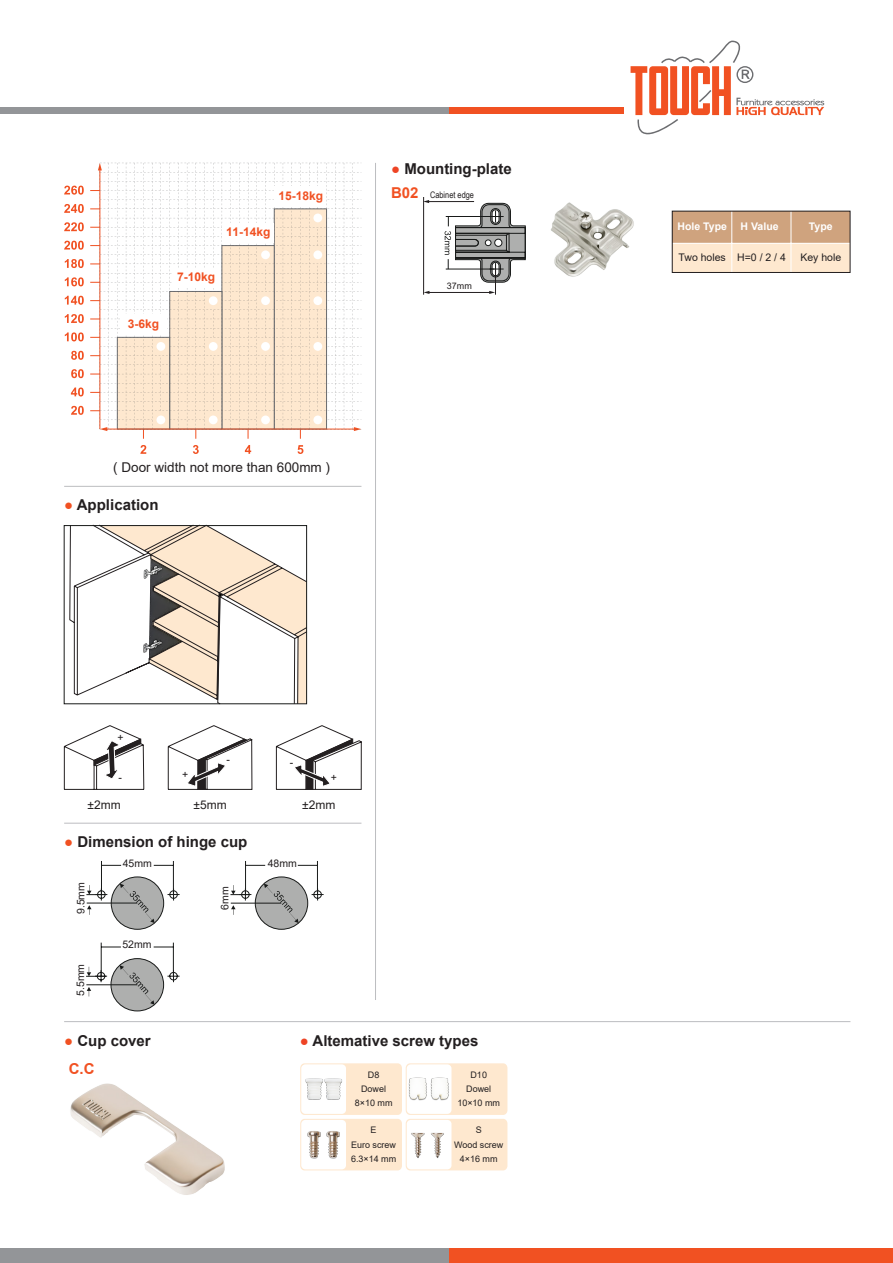
<style>
.page{position:relative;width:893px;height:1263px;background:#fff}
.page>*{position:absolute;margin:0;border:0;box-sizing:border-box;transform-origin:0 0}
.t1{font:700 15px "Arial";color:#231f20}
.t2{font:700 15px "Arial";color:#f15122}
.t3{font:13.5px "Arial";color:#231f20}
.t4{font:700 12px "Arial";color:#f15122}
.t5{font:12px "Arial";color:#231f20}
.t6{font:10.5px "Arial";color:#231f20}
.t7{font:700 10.5px "Arial";color:#fff}
.t8{font:9px "Arial";color:#231f20}
.t9{font:9px "Arial Narrow";color:#231f20}
.s1{color:#f15122}
.s2{color:#ee4425}
</style>
<div class="page">
<svg style="left:631px;top:41px;width:193px;height:94px"></svg>
<div style="left:0;top:108px;width:624px;height:6px;background:#f15122"></div>
<div style="left:0;top:108px;width:448px;height:6px;background:#939598"></div>
<div style="left:2px;top:1248px;width:891px;height:15px;background:#f15122"></div>
<div style="left:0;top:1248px;width:448px;height:15px;background:#939598"></div>
<img style="left:551px;top:202px;width:83px;height:75px">
<svg style="left:71px;top:406px;width:13px;height:9px"></svg>
<svg style="left:140px;top:445px;width:6px;height:9px"></svg>
<svg style="left:193px;top:445px;width:6px;height:9px"></svg>
<svg style="left:245px;top:445px;width:6px;height:9px"></svg>
<svg style="left:298px;top:445px;width:5px;height:9px"></svg>
<svg style="left:71px;top:387px;width:13px;height:9px"></svg>
<svg style="left:71px;top:369px;width:13px;height:9px"></svg>
<svg style="left:71px;top:351px;width:13px;height:9px"></svg>
<svg style="left:65px;top:332px;width:19px;height:9px"></svg>
<svg style="left:65px;top:314px;width:19px;height:9px"></svg>
<svg style="left:65px;top:296px;width:19px;height:9px"></svg>
<svg style="left:65px;top:277px;width:19px;height:9px"></svg>
<svg style="left:65px;top:259px;width:19px;height:9px"></svg>
<svg style="left:64px;top:241px;width:20px;height:9px"></svg>
<svg style="left:64px;top:222px;width:20px;height:9px"></svg>
<svg style="left:64px;top:204px;width:20px;height:9px"></svg>
<svg style="left:64px;top:186px;width:20px;height:9px"></svg>
<svg style="left:90px;top:163px;width:272px;height:276px"></svg>
<div style="left:120px;top:314px;width:47px;height:20px;background:#fff"></div>
<div style="left:172px;top:268px;width:47px;height:20px;background:#fff"></div>
<div style="left:222px;top:223px;width:52px;height:20px;background:#fff"></div>
<div style="left:275px;top:187px;width:51px;height:19px;background:#fff"></div>
<hr style="left:375px;top:163px;width:1px;height:837px;background:#bcbdc0">
<img style="left:70px;top:1083px;width:155px;height:112px">
<div style="left:672px;top:211px;width:178px;height:32px;background:#cfa37e"></div>
<div style="left:672px;top:243px;width:178px;height:29px;background:#fee8cf"></div>
<hr style="left:672px;top:243px;width:178px;height:1px;background:#fff">
<hr style="left:791px;top:211px;width:1px;height:61px;background:#fff">
<hr style="left:731px;top:211px;width:1px;height:61px;background:#fff">
<div style="left:672px;top:211px;width:178px;height:62px;border:1px solid #231f20"></div>
<hr style="left:423px;top:197px;width:1px;height:98px;background:#231f20">
<hr style="left:426px;top:292px;width:64px;height:1px;background:#231f20">
<svg style="left:445px;top:203px;width:81px;height:92px"></svg>
<hr style="left:428px;top:201px;width:46px;height:1px;background:#231f20">
<svg style="left:423px;top:200px;width:6px;height:3px"></svg>
<hr style="left:173px;top:943px;width:1px;height:33px;background:#181a19">
<hr style="left:101px;top:943px;width:1px;height:33px;background:#181a19">
<svg style="left:154px;top:946px;width:19px;height:1px"></svg>
<svg style="left:102px;top:946px;width:19px;height:1px"></svg>
<svg style="left:111px;top:958px;width:53px;height:53px"></svg>
<svg style="left:86px;top:965px;width:94px;height:40px"></svg>
<hr style="left:173px;top:861px;width:1px;height:33px;background:#181a19">
<hr style="left:101px;top:861px;width:1px;height:33px;background:#181a19">
<svg style="left:154px;top:865px;width:19px;height:1px"></svg>
<svg style="left:102px;top:865px;width:19px;height:1px"></svg>
<svg style="left:111px;top:877px;width:53px;height:52px"></svg>
<svg style="left:86px;top:883px;width:94px;height:40px"></svg>
<hr style="left:317px;top:861px;width:1px;height:33px;background:#181a19">
<hr style="left:245px;top:861px;width:1px;height:33px;background:#181a19">
<svg style="left:298px;top:865px;width:19px;height:1px"></svg>
<svg style="left:246px;top:865px;width:19px;height:1px"></svg>
<svg style="left:255px;top:877px;width:53px;height:52px"></svg>
<svg style="left:230px;top:883px;width:94px;height:40px"></svg>
<svg style="left:64px;top:725px;width:80px;height:65px"></svg>
<svg style="left:168px;top:725px;width:84px;height:65px"></svg>
<svg style="left:276px;top:725px;width:86px;height:65px"></svg>
<hr style="left:64px;top:1021px;width:786px;height:1px;background:#bcbdc0">
<hr style="left:64px;top:486px;width:297px;height:1px;background:#bcbdc0">
<hr style="left:64px;top:823px;width:297px;height:1px;background:#bcbdc0">
<div style="left:300px;top:1063px;width:102px;height:52px;background:#fee8cf;border-radius:5px"></div>
<div style="left:301px;top:1064px;width:45px;height:50px;background:#fff;border-radius:4px"></div>
<div style="left:300px;top:1119px;width:102px;height:51px;background:#fee8cf;border-radius:5px"></div>
<div style="left:301px;top:1120px;width:45px;height:49px;background:#fff;border-radius:4px"></div>
<div style="left:406px;top:1063px;width:101px;height:52px;background:#fee8cf;border-radius:5px"></div>
<div style="left:407px;top:1064px;width:44px;height:50px;background:#fff;border-radius:4px"></div>
<div style="left:406px;top:1119px;width:101px;height:51px;background:#fee8cf;border-radius:5px"></div>
<div style="left:407px;top:1120px;width:44px;height:49px;background:#fff;border-radius:4px"></div>
<img style="left:405px;top:1127px;width:20px;height:35px">
<img style="left:431px;top:1127px;width:21px;height:35px">
<img style="left:300px;top:1127px;width:19px;height:35px">
<img style="left:319px;top:1131px;width:21px;height:28px">
<img style="left:300px;top:1071px;width:19px;height:35px">
<img style="left:319px;top:1078px;width:23px;height:22px">
<img style="left:405px;top:1071px;width:22px;height:35px">
<img style="left:430px;top:1071px;width:22px;height:35px">
<svg style="left:64px;top:524px;width:244px;height:181px"></svg>
<div style="left:64px;top:525px;width:243px;height:179px;border:1px solid #181a19"></div>
<p class="t4" style="left:128px;top:315px;width:33px">3-6kg</p>
<p class="t4" style="left:278px;top:187px;width:46px">15-18kg</p>
<p class="t4" style="left:226px;top:223px;width:46px">11-14kg</p>
<p class="t4" style="left:177px;top:268px;width:40px">7-10kg</p>
<p class="t3" style="left:113px;top:458px;width:218px">( Door width not more than 600mm )</p>
<p class="t1" style="left:64px;top:494px;width:96px"><span class="s1">●</span> Application</p>
<p class="t1" style="left:391px;top:158px;width:122px"><span class="s2">●</span> Mounting-plate</p>
<p class="t2" style="left:391px;top:182px;width:29px">B02</p>
<p class="t9" style="left:430px;top:188px;width:45px">Cabinet edge</p>
<p class="t8" style="left:447px;top:280px;width:27px">37mm</p>
<p class="t6" style="left:117px;top:730px;width:8px">+</p>
<p class="t6" style="left:119px;top:770px;width:5px">-</p>
<p class="t6" style="left:182px;top:767px;width:8px">+</p>
<p class="t6" style="left:227px;top:752px;width:5px">-</p>
<p class="t6" style="left:290px;top:755px;width:5px">-</p>
<p class="t6" style="left:331px;top:770px;width:8px">+</p>
<p class="t5" style="left:87px;top:797px;width:35px">±2mm</p>
<p class="t5" style="left:193px;top:797px;width:35px">±5mm</p>
<p class="t5" style="left:302px;top:797px;width:35px">±2mm</p>
<p class="t1" style="left:64px;top:831px;width:185px"><span class="s1">●</span> Dimension of hinge cup</p>
<p class="t6" style="left:123px;top:856px;width:31px">45mm</p>
<p class="t6" style="left:268px;top:856px;width:31px">48mm</p>
<p class="t6" style="left:74px;top:914px;width:34px;rotate:-90deg">9.5mm</p>
<p class="t6" style="left:218px;top:910px;width:25px;rotate:-90deg">6mm</p>
<p class="t6" style="left:73px;top:996px;width:34px;rotate:-90deg">5.5mm</p>
<p class="t6" style="left:122px;top:937px;width:31px">52mm</p>
<p class="t1" style="left:64px;top:1030px;width:88px"><span class="s1">●</span> Cup cover</p>
<p class="t2" style="left:69px;top:1058px;width:27px">C.C</p>
<p class="t1" style="left:300px;top:1030px;width:180px"><span class="s2">●</span> Altemative screw types</p>
<p class="t8" style="left:368px;top:1068px;width:13px">D8</p>
<p class="t8" style="left:470px;top:1068px;width:18px">D10</p>
<p class="t8" style="left:361px;top:1082px;width:27px">Dowel</p>
<p class="t8" style="left:466px;top:1082px;width:27px">Dowel</p>
<p class="t8" style="left:355px;top:1096px;width:39px">8×10 mm</p>
<p class="t8" style="left:457px;top:1096px;width:44px">10×10 mm</p>
<p class="t8" style="left:371px;top:1124px;width:8px">E</p>
<p class="t8" style="left:351px;top:1138px;width:47px">Euro screw</p>
<p class="t8" style="left:476px;top:1124px;width:8px">S</p>
<p class="t8" style="left:454px;top:1138px;width:51px">Wood screw</p>
<p class="t8" style="left:351px;top:1152px;width:47px">6.3×14 mm</p>
<p class="t8" style="left:460px;top:1152px;width:39px">4×16 mm</p>
<p class="t7" style="left:677px;top:219px;width:51px">Hole Type</p>
<p class="t6" style="left:679px;top:250px;width:49px">Two holes</p>
<p class="t7" style="left:741px;top:219px;width:39px">H Value</p>
<p class="t6" style="left:737px;top:250px;width:50px">H=0 / 2 / 4</p>
<p class="t7" style="left:809px;top:219px;width:25px">Type</p>
<p class="t6" style="left:800px;top:250px;width:42px">Key hole</p>
</div>
